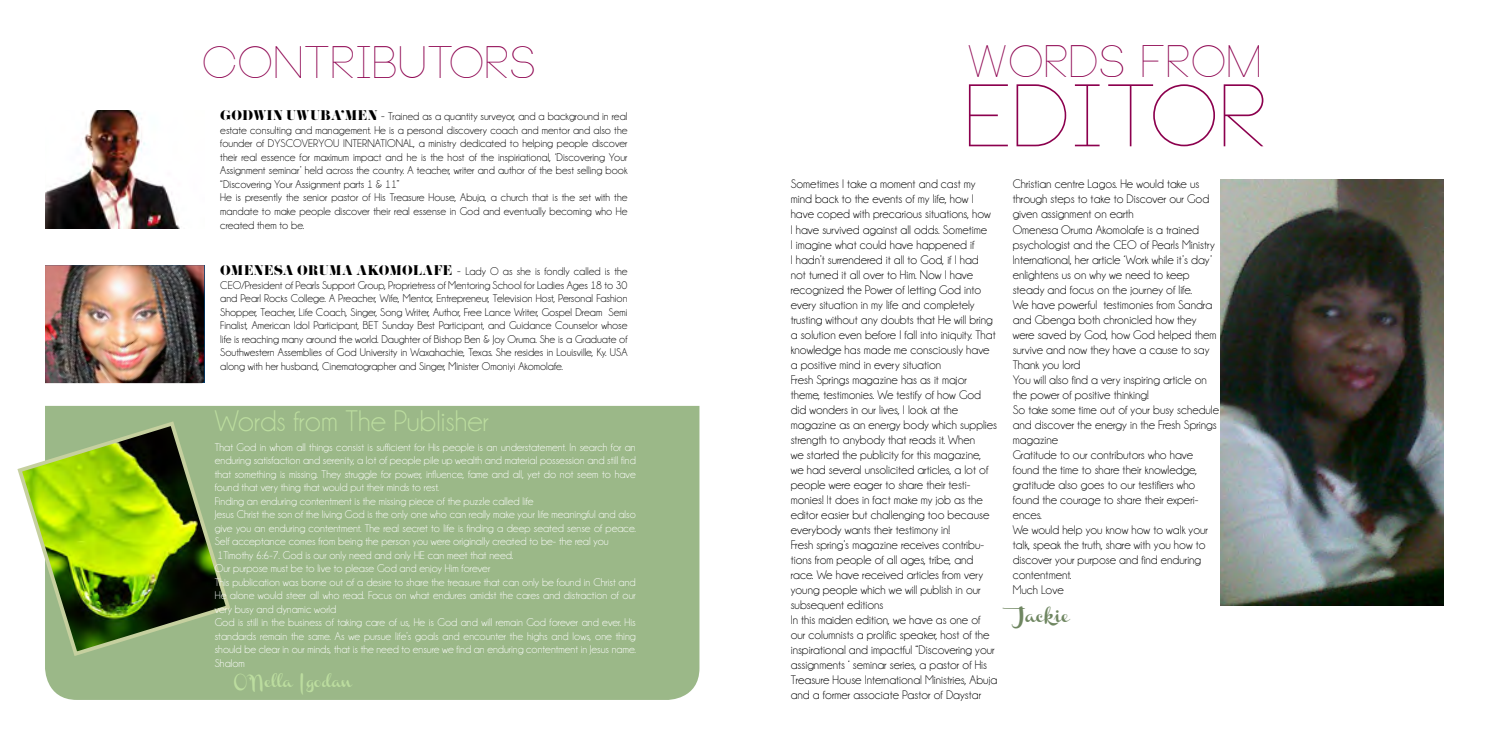
<style>
.page{position:relative;width:1489px;height:745px;background:#fff}
.page>*{position:absolute;margin:0;border:0;box-sizing:border-box;transform-origin:0 0}
.t1{font:100 86.5px "Neou";color:#8c004e}
.t2{font:100 44.25px "Neou";color:#8c004e}
.t3{font:30px "Champagne&Limousines";color:#bcdd9f}
.t4{font:12.5px/15px "Champagne&Limousines";color:#000}
.t5{font:12.5px "Channel";color:#6f8661}
.t6{font:11.25px/13.5px "Champagne&Limousines";color:#000;text-align:justify}
.t7{font:11.25px/13.5px "Champagne&Limousines";color:#fff}
.t8{font:11.25px "Channel";color:#bcdd9f}
.s1{font-family:"Pistilli";font-size:12.5px}
.s2{font-size:12.5px}
</style>
<div class="page">
<div style="left:45px;top:405px;width:654px;height:294px;background:#9bb888"></div>
<img style="left:45px;top:110px;width:135px;height:118px">
<svg style="left:17px;top:419px;width:216px;height:239px;background:#8da94e"></svg>
<img style="left:45px;top:265px;width:159px;height:118px">
<img style="left:1220px;top:180px;width:223px;height:425px">
<h2 class="t2" style="left:204px;top:40px;width:336px">CONTRIBUTORS</h2>
<h2 class="t2" style="left:968px;top:39px;width:296px">WORDS FROM</h2>
<p class="t6" style="left:220px;top:110px;width:409px;text-align:left"><span class="s1">GODWIN UWUBA’MEN</span> <span class="s2">-</span> Trained as a quantity surveyor, and a background in real estate consulting and management. He is a personal discovery coach and mentor and also the founder of DYSCOVERYOU INTERNATIONAL, a ministry dedicated to helping people discover their real essence for maximum impact and he is the host of the inspiriational, ‘Discovering Your Assignment seminar’ held across the country. A teacher, writer and author of the best selling book “Discovering Your Assignment parts 1 &amp; 11”<br>He is presently the senior pastor of His Treasure House, Abuja, a church that is the set with the mandate to make people discover their real essense in God and eventually becoming who He created them to be.</p>
<p class="t6" style="left:220px;top:264px;width:409px"><span class="s1">OMENESA ORUMA AKOMOLAFE</span> <span class="s2">-</span> Lady O as she is fondly called is the CEO/President of Pearls Support Group, Proprietress of Mentoring School for Ladies Ages 18 to 30 and Pearl Rocks College. A Preacher, Wife, Mentor, Entrepreneur, Television Host, Personal Fashion Shopper, Teacher, Life Coach, Singer, Song Writer, Author, Free Lance Writer, Gospel Dream Semi Finalist, American Idol Participant, BET Sunday Best Participant, and Guidance Counselor whose life is reaching many around the world. Daughter of Bishop Ben &amp; Joy Oruma. She is a Graduate of Southwestern Assemblies of God University in Waxahachie, Texas. She resides in Louisville, Ky. USA along with her husband, Cinematographer and Singer, Minister Omoniyi Akomolafe.</p>
<h3 class="t3" style="left:215px;top:403px;width:275px">Words from The Publisher</h3>
<p class="t7" style="left:215px;top:439px;width:422px">That God in whom all things consist is sufficient for His people is an understatement. In search for an enduring satisfaction and serenity, a lot of people pile up wealth and material possession and still find that something is missing. They struggle for power, influence, fame and all, yet do not seem to have found that very thing that would put their minds to rest.<br>Finding an enduring contentment is the missing piece of the puzzle called life<br>Jesus Christ the son of the living God is the only one who can really make your life meaningful and also give you an enduring contentment. The real secret to life is finding a deep seated sense of peace.<br>Self acceptance comes from being the person you were originally created to be- the real you 1Timothy 6:6-7. God is our only need and only HE can meet that need.<br>Our purpose must be to live to please God and enjoy Him forever<br>This publication was borne out of a desire to share the treasure that can only be found in Christ and He alone would steer all who read. Focus on what endures amidst the cares and distraction of our very busy and dynamic world<br>God is still in the business of taking care of us, He is God and will remain God forever and ever. His standards remain the same. As we pursue life’s goals and encounter the highs and lows, one thing should be clear in our minds, that is the need to ensure we find an enduring contentment in Jesus name.<br>Shalom</p>
<p class="t8" style="left:234px;top:676px;width:119px">O’Nella Igodan</p>
<h1 class="t1" style="left:968px;top:73px;width:305px">EDITOR</h1>
<p class="t4" style="left:790px;top:176px;width:208px">Sometimes I take a moment and cast my mind back to the events of my life, how I have coped with precarious situations, how<br>I have survived against all odds. Sometime<br>I imagine what could have happened if<br>I hadn’t surrendered it all to God, if I had<br>not turned it all over to Him. Now I have recognized the Power of letting God into every situation in my life and completely trusting without any doubts that He will bring a solution even before I fall into iniquity. That knowledge has made me consciously have a positive mind in every situation<br>Fresh Springs magazine has as it major theme, testimonies. We testify of how God did wonders in our lives, I look at the magazine as an energy body which supplies strength to anybody that reads it. When<br>we started the publicity for this magazine,<br>we had several unsolicited articles, a lot of people were eager to share their testi&shy;monies! It does in fact make my job as the editor easier but challenging too because everybody wants their testimony in!<br>Fresh spring’s magazine receives contribu&shy;tions from people of all ages, tribe, and race. We have received articles from very young people which we will publish in our subsequent editions<br>In this maiden edition, we have as one of our columnists a prolific speaker, host of the inspirational and impactful “Discovering your assignments ‘ seminar series, a pastor of His Treasure House International Ministries, Abuja and a former associate Pastor of Daystar</p>
<p class="t4" style="left:1012px;top:176px;width:208px">Christian centre Lagos. He would take us through steps to take to Discover our God given assignment on earth<br>Omenesa Oruma Akomolafe is a trained psychologist and the CEO of Pearls Ministry International, her article ‘Work while it’s day’ enlightens us on why we need to keep steady and focus on the journey of life.<br>We have powerful testimonies from Sandra and Gbenga both chronicled how they were saved by God, how God helped them survive and now they have a cause to say Thank you lord<br>You will also find a very inspiring article on the power of positive thinking!<br>So take some time out of your busy schedule and discover the energy in the Fresh Springs magazine<br>Gratitude to our contributors who have found the time to share their knowledge, gratitude also goes to our testifiers who found the courage to share their experi&shy;ences.<br>We would help you know how to walk your talk, speak the truth, share with you how to discover your purpose and find enduring contentment.<br>Much Love</p>
<p class="t5" style="left:1012px;top:609px;width:59px">Jackie</p>
</div>
